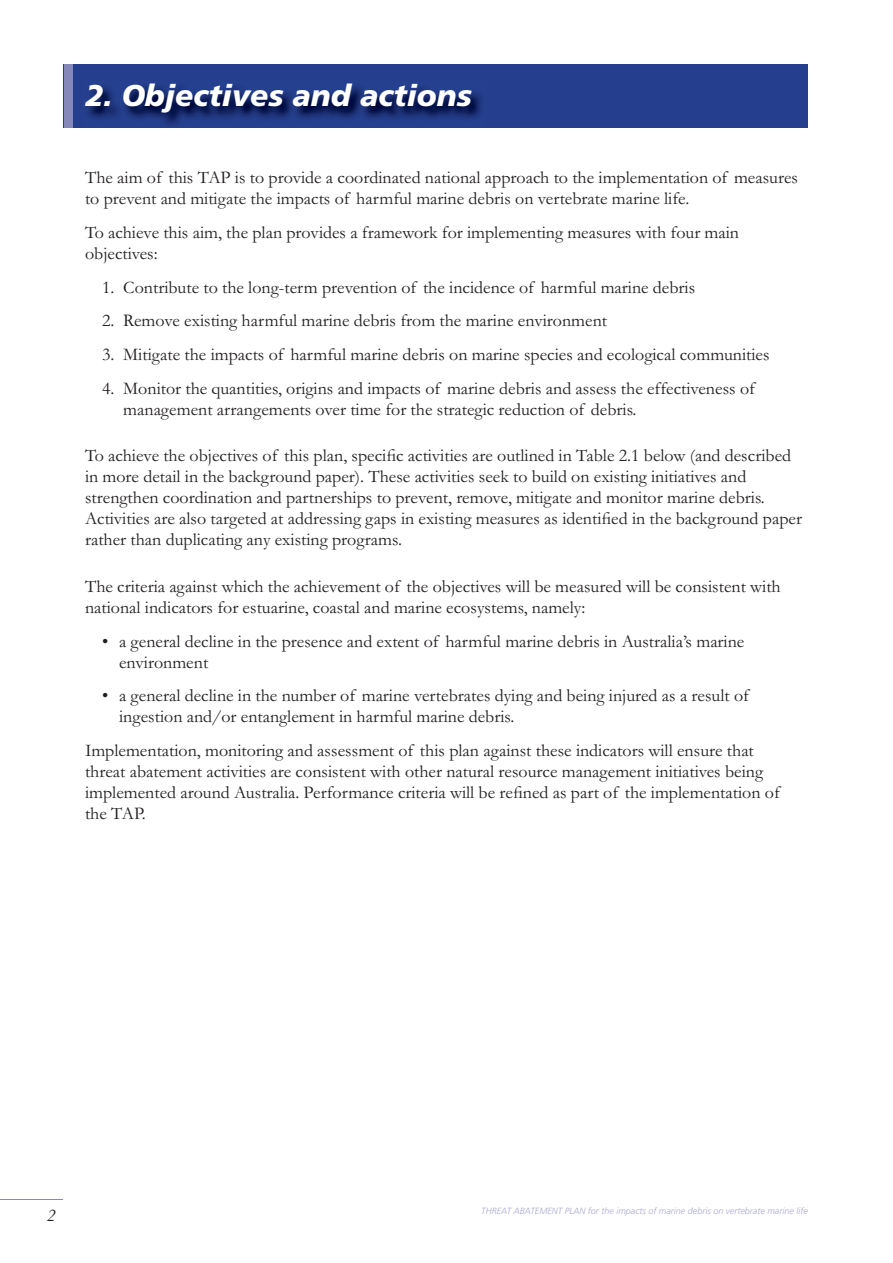
<style>
.page{position:relative;width:893px;height:1263px;background:#fff}
.page>*{position:absolute;margin:0;border:0;box-sizing:border-box;transform-origin:0 0}
.t1{font:italic 900 30px "Frutiger";color:#fff}
.t2{font:18px/21px "Garamond";color:#231f20}
.t3{font:italic 18px "Garamond";color:#231f20}
.t4{font:italic 300 9px "Frutiger";color:#aaa9ce}
</style>
<div class="page">
<hr style="left:0;top:1199px;width:63px;height:1px;background:#8688ba">
<div style="left:64px;top:64px;width:744px;height:64px;background:#253f8e"></div>
<div style="left:64px;top:64px;width:8px;height:64px;background:#8688ba"></div>
<img style="left:88px;top:86px;width:394px;height:39px">
<p class="t1" style="left:85px;top:78px;width:388px">2. Objectives and actions</p>
<p class="t2" style="left:85px;top:167px;width:715px">The aim of this TAP is to provide a coordinated national approach to the implementation of measures to prevent and mitigate the impacts of harmful marine debris on vertebrate marine life.</p>
<p class="t2" style="left:85px;top:222px;width:655px">To achieve this aim, the plan provides a framework for implementing measures with four main objectives:</p>
<p class="t2" style="left:102px;top:277px;width:595px">1. Contribute to the long-term prevention of the incidence of harmful marine debris</p>
<p class="t2" style="left:102px;top:310px;width:507px">2. Remove existing harmful marine debris from the marine environment</p>
<p class="t2" style="left:102px;top:344px;width:669px">3. Mitigate the impacts of harmful marine debris on marine species and ecological communities</p>
<p class="t2" style="left:123px;top:378px;width:633px;text-indent:-21px">4. Monitor the quantities, origins and impacts of marine debris and assess the effectiveness of management arrangements over time for the strategic reduction of debris.</p>
<p class="t2" style="left:85px;top:445px;width:718px">To achieve the objectives of this plan, specific activities are outlined in Table 2.1 below (and described in more detail in the background paper). These activities seek to build on existing initiatives and strengthen coordination and partnerships to prevent, remove, mitigate and monitor marine debris.<br>Activities are also targeted at addressing gaps in existing measures as identified in the background paper rather than duplicating any existing programs.</p>
<p class="t2" style="left:85px;top:576px;width:697px">The criteria against which the achievement of the objectives will be measured will be consistent with national indicators for estuarine, coastal and marine ecosystems, namely:</p>
<p class="t2" style="left:102px;top:631px;width:644px">• a general decline in the presence and extent of harmful marine debris in Australia’s marine</p>
<p class="t2" style="left:119px;top:652px;width:91px">environment</p>
<p class="t2" style="left:102px;top:686px;width:648px">• a general decline in the number of marine vertebrates dying and being injured as a result of</p>
<p class="t2" style="left:119px;top:707px;width:397px">ingestion and/or entanglement in harmful marine debris.</p>
<p class="t2" style="left:85px;top:740px;width:696px">Implementation, monitoring and assessment of this plan against these indicators will ensure that threat abatement activities are consistent with other natural resource management initiatives being implemented around Australia. Performance criteria will be refined as part of the implementation of the TAP.</p>
<p class="t3" style="left:47px;top:1205px;width:10px">2</p>
<p class="t4" style="left:481px;top:1206px;width:328px">THREAT ABATEMENT PLAN for the impacts of marine debris on vertebrate marine life</p>
</div>
